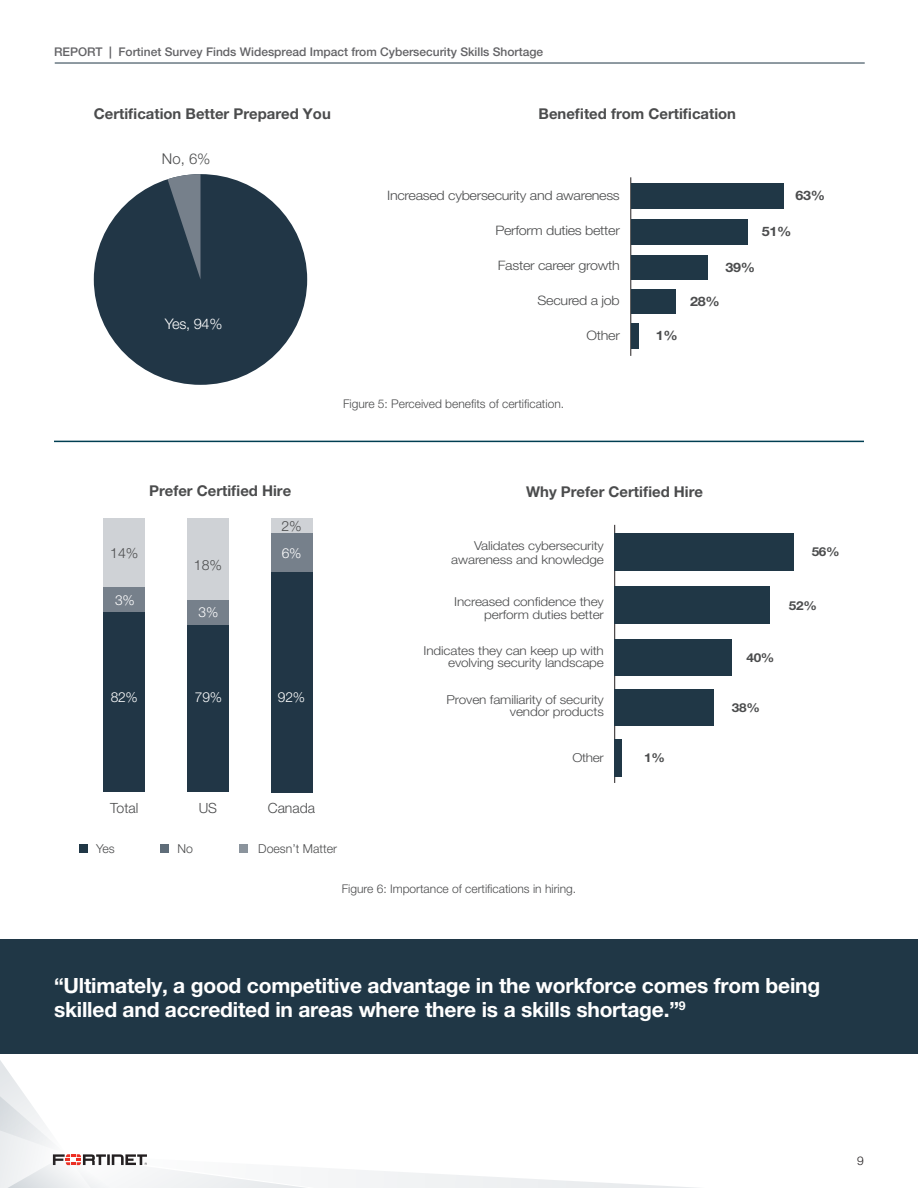
<style>
.page{position:relative;width:918px;height:1188px;background:#fff}
.page>*{position:absolute;margin:0;border:0;box-sizing:border-box;transform-origin:0 0}
.Body_Copy_Sub-SUBHEA{font:700 21px/24px "Helvetica Neue LT Pro";letter-spacing:-.01em;color:#fff}
.Figure_Description{font:700 14.85px "Helvetica Neue LT Pro";color:#4b4c4d}
.Figure_Description-2{font:300 14.85px "Helvetica Neue LT Pro";color:#4b4c4d}
.Body_Copy{font:300 14.55px "Helvetica Neue LT Pro";color:#fff}
.Figure_Description-3{font:300 14.1px "Helvetica Neue LT Pro";color:#4b4c4d}
.Body_Copy-2{font:300 13.8px "Helvetica Neue LT Pro";color:#fff}
.Body_Copy-3{font:300 13.05px "Helvetica Neue LT Pro";letter-spacing:-.02em;color:#4b4c4d;scale:1.1 1}
.Body_Copy-4{font:700 13.05px "Helvetica Neue LT Pro";letter-spacing:-.02em;color:#4b4c4d;scale:1.1 1}
.Body_Copy-5{font:300 12.3px/12.3px "Helvetica Neue LT Pro";letter-spacing:-.01em;color:#4b4c4d;text-align:right;scale:1.1 1}
.Body_Copy-6{font:300 12.3px "Helvetica Neue LT Pro";letter-spacing:-.01em;color:#4b4c4d}
.Body_Copy-7{font:700 12.3px "Helvetica Neue LT Pro";letter-spacing:-.02em;color:#4b4c4d;scale:1.1 1}
.Figure_Description-4{font:300 12px "Helvetica Neue LT Pro";color:#4b4c4d}
.t1{font:500 12px "Helvetica Neue LT Pro";color:#636366}
.t2{font:300 12px "Helvetica Neue LT Pro";color:#231f20}
.s1{font-weight:700}
</style>
<div class="page">
<hr style="left:55px;top:63px;width:810px;height:1px;background:#203746">
<svg style="left:0;top:1060px;width:697px;height:128px"></svg>
<div style="left:0;top:940px;width:918px;height:114px;background:#203746"></div>
<hr style="left:631px;top:177px;width:1px;height:179px;background:#231f20">
<div style="left:631px;top:183px;width:153px;height:25px;background:#203746"></div>
<div style="left:631px;top:323px;width:8px;height:25px;background:#203746"></div>
<div style="left:631px;top:219px;width:117px;height:25px;background:#203746"></div>
<div style="left:631px;top:255px;width:76px;height:24px;background:#203746"></div>
<div style="left:631px;top:289px;width:44px;height:25px;background:#203746"></div>
<div style="left:94px;top:174px;width:213px;height:211px;background:#213646;border-radius:50%"></div>
<svg style="left:168px;top:174px;width:33px;height:105px"></svg>
<div style="left:103px;top:519px;width:42px;height:69px;background:#cfd2d6"></div>
<div style="left:187px;top:519px;width:42px;height:81px;background:#cfd2d6"></div>
<hr style="left:614px;top:525px;width:1px;height:258px;background:#231f20">
<div style="left:614px;top:533px;width:180px;height:37px;background:#203746"></div>
<div style="left:614px;top:740px;width:8px;height:37px;background:#203746"></div>
<div style="left:614px;top:587px;width:156px;height:37px;background:#203746"></div>
<div style="left:614px;top:639px;width:118px;height:37px;background:#203746"></div>
<div style="left:614px;top:689px;width:100px;height:37px;background:#203746"></div>
<div style="left:103px;top:612px;width:42px;height:180px;background:#213646"></div>
<div style="left:187px;top:624px;width:42px;height:168px;background:#213646"></div>
<div style="left:103px;top:588px;width:42px;height:24px;background:#76808b"></div>
<div style="left:187px;top:600px;width:42px;height:24px;background:#76808b"></div>
<div style="left:271px;top:518px;width:41px;height:16px;background:#cfd2d6"></div>
<div style="left:271px;top:533px;width:41px;height:39px;background:#76808b"></div>
<div style="left:271px;top:572px;width:41px;height:220px;background:#213646"></div>
<div style="left:79px;top:844px;width:8px;height:9px;background:#203746"></div>
<div style="left:160px;top:844px;width:9px;height:9px;background:#5f6d79"></div>
<div style="left:239px;top:844px;width:9px;height:9px;background:#8b949d"></div>
<hr style="left:54px;top:441px;width:810px;height:1px;background:#003e52">
<p class="t1" style="left:54px;top:44px;width:491px">REPORT <span class="s1">|</span> Fortinet Survey Finds Widespread Impact from Cybersecurity Skills Shortage</p>
<p class="Figure_Description" style="left:94px;top:104px;width:239px">Certification Better Prepared You</p>
<p class="Figure_Description-2" style="left:162px;top:149px;width:50px">No, 6%</p>
<p class="Body_Copy" style="left:165px;top:315px;width:59px">Yes, 94%</p>
<p class="Figure_Description" style="left:539px;top:105px;width:199px">Benefited from Certification</p>
<p class="Body_Copy-3" style="left:387px;top:187px;width:213px">Increased cybersecurity and awareness</p>
<p class="Body_Copy-3" style="left:495px;top:222px;width:115px">Perform duties better</p>
<p class="Body_Copy-3" style="left:498px;top:257px;width:112px">Faster career growth</p>
<p class="Body_Copy-3" style="left:538px;top:293px;width:76px">Secured a job</p>
<p class="Body_Copy-3" style="left:587px;top:328px;width:32px">Other</p>
<p class="Body_Copy-4" style="left:656px;top:328px;width:22px">1%</p>
<p class="Body_Copy-4" style="left:796px;top:187px;width:28px">63%</p>
<p class="Body_Copy-4" style="left:762px;top:224px;width:28px">51%</p>
<p class="Body_Copy-4" style="left:725px;top:259px;width:28px">39%</p>
<p class="Body_Copy-4" style="left:690px;top:293px;width:28px">28%</p>
<p class="Figure_Description-4" style="left:343px;top:397px;width:223px">Figure 5: Perceived benefits of certification.</p>
<p class="Figure_Description" style="left:149px;top:482px;width:144px">Prefer Certified Hire</p>
<p class="Figure_Description-3" style="left:110px;top:544px;width:30px">14%</p>
<p class="Body_Copy-2" style="left:115px;top:591px;width:21px">3%</p>
<p class="Figure_Description-3" style="left:194px;top:557px;width:30px">18%</p>
<p class="Body_Copy-2" style="left:199px;top:604px;width:21px">3%</p>
<p class="Figure_Description-3" style="left:281px;top:517px;width:22px">2%</p>
<p class="Body_Copy-2" style="left:282px;top:544px;width:21px">6%</p>
<p class="Body_Copy-2" style="left:111px;top:689px;width:29px">82%</p>
<p class="Body_Copy-2" style="left:195px;top:689px;width:29px">79%</p>
<p class="Body_Copy-2" style="left:278px;top:689px;width:29px">92%</p>
<p class="Figure_Description-3" style="left:110px;top:800px;width:30px">Total</p>
<p class="Figure_Description-3" style="left:199px;top:800px;width:20px">US</p>
<p class="Figure_Description-3" style="left:268px;top:800px;width:49px">Canada</p>
<p class="Figure_Description" style="left:526px;top:482px;width:178px">Why Prefer Certified Hire</p>
<p class="Body_Copy-5" style="left:451px;top:539px;width:140px;line-height:14.1px">Validates cybersecurity awareness and knowledge</p>
<p class="Body_Copy-5" style="left:454px;top:595px;width:138px">Increased confidence they perform duties better</p>
<p class="Body_Copy-5" style="left:424px;top:644px;width:165px">Indicates they can keep up with evolving security landscape</p>
<p class="Body_Copy-5" style="left:447px;top:693px;width:145px">Proven familiarity of security vendor products</p>
<p class="Body_Copy-5" style="left:572px;top:751px;width:30px">Other</p>
<p class="Body_Copy-7" style="left:644px;top:750px;width:20px">1%</p>
<p class="Body_Copy-7" style="left:812px;top:544px;width:27px">56%</p>
<p class="Body_Copy-7" style="left:789px;top:598px;width:27px">52%</p>
<p class="Body_Copy-7" style="left:746px;top:650px;width:27px">40%</p>
<p class="Body_Copy-7" style="left:732px;top:700px;width:27px">38%</p>
<p class="Body_Copy-6" style="left:96px;top:841px;width:20px">Yes</p>
<p class="Body_Copy-6" style="left:178px;top:841px;width:17px">No</p>
<p class="Body_Copy-6" style="left:258px;top:841px;width:80px">Doesn’t Matter</p>
<p class="Figure_Description-4" style="left:342px;top:882px;width:236px">Figure 6: Importance of certifications in hiring.</p>
<p class="Body_Copy_Sub-SUBHEA" style="left:54px;top:974px;width:768px">“Ultimately, a good competitive advantage in the workforce comes from being skilled and accredited in areas where there is a skills shortage.”<sup>9</sup></p>
<p class="t2" style="left:857px;top:1154px;width:8px">9</p>
</div>
